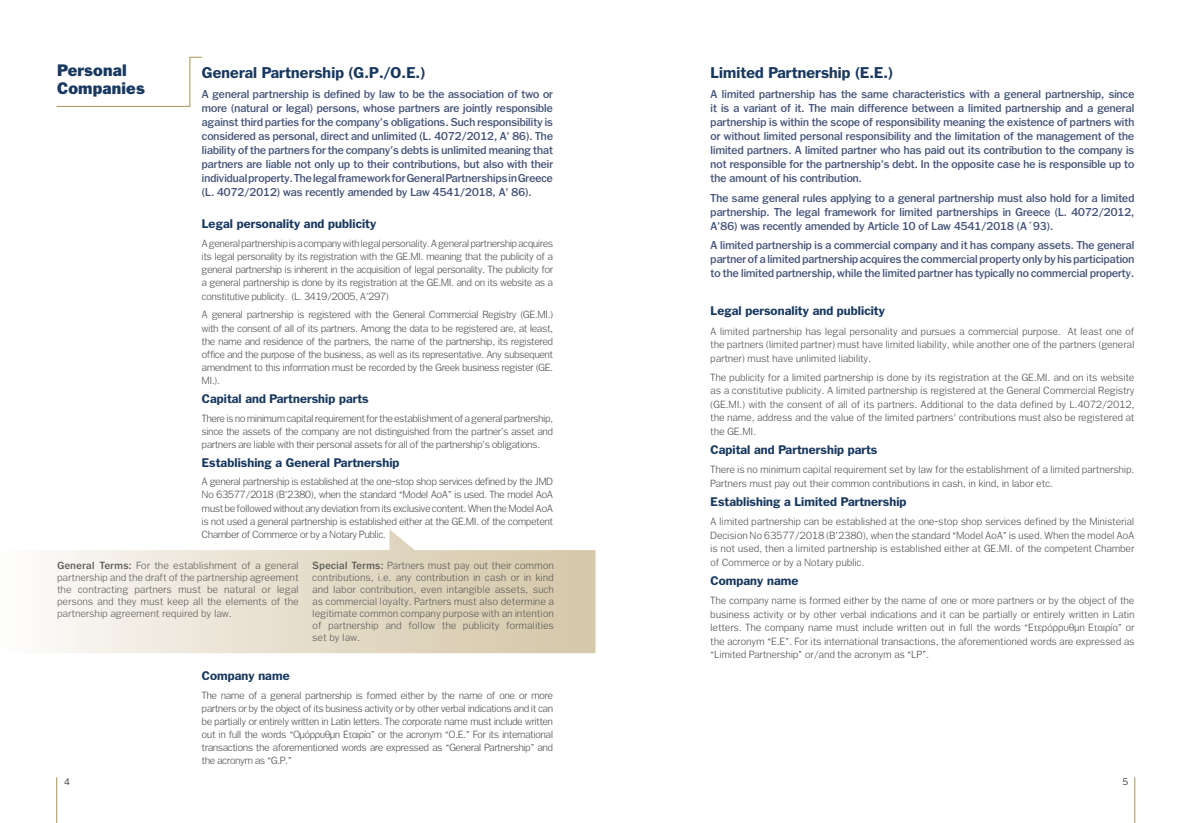
<style>
.page{position:relative;width:1191px;height:823px;background:#fff}
.page>*{position:absolute;margin:0;border:0;box-sizing:border-box;transform-origin:0 0}
.t1{font:900 16px/18px "PF Franklin Gothic";letter-spacing:.01em;color:#18385f}
.t2{font:700 15px "PF Franklin Gothic";letter-spacing:.01em;color:#18385f}
.t3{font:700 12px "PF Franklin Gothic";letter-spacing:.01em;color:#18385f}
.t4{font:11px/14px "PF Franklin Gothic Med";letter-spacing:.01em;color:#435277;text-align:justify}
.t5{font:300 10px/13.1px "PF Franklin Gothic";letter-spacing:.04em;color:#4a4a49;text-align:justify}
.t6{font:300 10px/12px "PF Franklin Gothic";letter-spacing:.05em;color:#575756;text-align:justify}
.t7{font:300 9px "PF Franklin Gothic";color:#000}
.s1{font-family:"PF Franklin Gothic Med";font-weight:400}
</style>
<div class="page">
<svg style="left:51px;top:529px;width:544px;height:123px"></svg>
<hr style="left:56px;top:776px;width:1px;height:46px;background:#ac9256">
<hr style="left:1134px;top:776px;width:1px;height:46px;background:#ac9256">
<svg style="left:56px;top:56px;width:146px;height:51px"></svg>
<h1 class="t1" style="left:57px;top:61px;width:89px">Personal<br>Companies</h1>
<h2 class="t2" style="left:710px;top:64px;width:184px">Limited Partnership (E.E.)</h2>
<h2 class="t2" style="left:202px;top:64px;width:225px">General Partnership (G.P./O.E.)</h2>
<p class="t4" style="left:202px;top:87px;width:352px">A general partnership is defined by law to be the association of two or more (natural or legal) persons, whose partners are jointly responsible against third parties for the company’s obligations. Such responsibility is considered as personal, direct and unlimited (L. 4072/2012, A’ 86). The liability of the partners for the company’s debts is unlimited meaning that partners are liable not only up to their contributions, but also with their individual property. The legal framework for General Partnerships in Greece (L. 4072/2012) was recently amended by Law 4541/2018, A’ 86).</p>
<p class="t3" style="left:202px;top:217px;width:176px">Legal personality and publicity</p>
<p class="t5" style="left:202px;top:237px;width:352px">A general partnership is a company with legal personality. A general partnership acquires its legal personality by its registration with the GE.MI. meaning that the publicity of a general partnership is inherent in the acquisition of legal personality. The publicity for a general partnership is done by its registration at the GE.MI. and on its website as a constitutive publicity. (L. 3419/2005, A’297)</p>
<p class="t5" style="left:202px;top:308px;width:352px">A general partnership is registered with the General Commercial Registry (GE.MI.) with the consent of all of its partners. Among the data to be registered are, at least, the name and residence of the partners, the name of the partnership, its registered office and the purpose of the business, as well as its representative. Any subsequent amendment to this information must be recorded by the Greek business register (GE.<br>MI.).</p>
<p class="t3" style="left:202px;top:391px;width:168px">Capital and Partnership parts</p>
<p class="t5" style="left:202px;top:411px;width:352px">There is no minimum capital requirement for the establishment of a general partnership, since the assets of the company are not distinguished from the partner’s asset and partners are liable with their personal assets for all of the partnership’s obligations.</p>
<p class="t3" style="left:202px;top:455px;width:199px">Establishing a General Partnership</p>
<p class="t5" style="left:202px;top:475px;width:352px">A general partnership is established at the one-stop shop services defined by the JMD No 63577/2018 (B’2380), when the standard “Model AoA” is used. The model AoA must be followed without any deviation from its exclusive content. When the Model AoA is not used a general partnership is established either at the GE.MI. of the competent Chamber of Commerce or by a Notary Public.</p>
<p class="t4" style="left:710px;top:87px;width:425px">A limited partnership has the same characteristics with a general partnership, since it is a variant of it. The main difference between a limited partnership and a general partnership is within the scope of responsibility meaning the existence of partners with or without limited personal responsibility and the limitation of the management of the limited partners. A limited partner who has paid out its contribution to the company is not responsible for the partnership’s debt. In the opposite case he is responsible up to the amount of his contribution.</p>
<p class="t4" style="left:710px;top:190px;width:425px">The same general rules applying to a general partnership must also hold for a limited partnership. The legal framework for limited partnerships in Greece (L. 4072/2012, A’86) was recently amended by Article 10 of Law 4541/2018 (Α΄93).</p>
<p class="t4" style="left:710px;top:238px;width:425px">A limited partnership is a commercial company and it has company assets. The general partner of a limited partnership acquires the commercial property only by his participation to the limited partnership, while the limited partner has typically no commercial property.</p>
<p class="t3" style="left:710px;top:304px;width:176px">Legal personality and publicity</p>
<p class="t5" style="left:710px;top:324px;width:425px;line-height:13.5px">A limited partnership has legal personality and pursues a commercial purpose. At least one of the partners (limited partner) must have limited liability, while another one of the partners (general partner) must have unlimited liability.</p>
<p class="t5" style="left:710px;top:370px;width:425px;line-height:13.5px">The publicity for a limited partnership is done by its registration at the GE.MI. and on its website as a constitutive publicity. A limited partnership is registered at the General Commercial Registry (GE.MI.) with the consent of all of its partners. Additional to the data defined by L.4072/2012, the name, address and the value of the limited partners’ contributions must also be registered at the GE.MI.</p>
<p class="t3" style="left:710px;top:442px;width:168px">Capital and Partnership parts</p>
<p class="t5" style="left:710px;top:462px;width:425px;line-height:13.5px">There is no minimum capital requirement set by law for the establishment of a limited partnership.<br>Partners must pay out their common contributions in cash, in kind, in labor etc.</p>
<p class="t3" style="left:710px;top:494px;width:197px">Establishing a Limited Partnership</p>
<p class="t5" style="left:710px;top:514px;width:425px;line-height:13.5px">A limited partnership can be established at the one-stop shop services defined by the Ministerial Decision No 63577/2018 (B’2380), when the standard “Model AoA” is used. When the model AoA is not used, then a limited partnership is established either at GE.MI. of the competent Chamber of Commerce or by a Notary public.</p>
<p class="t3" style="left:710px;top:573px;width:89px">Company name</p>
<p class="t5" style="left:710px;top:593px;width:425px;line-height:13.5px">The company name is formed either by the name of one or more partners or by the object of the business activity or by other verbal indications and it can be partially or entirely written in Latin letters. The company name must include written out in full the words “Ετερόρρυθμη Εταιρία” or the acronym “Ε.Ε”. For its international transactions, the aforementioned words are expressed as “Limited Partnership” or/and the acronym as “LP”.</p>
<p class="t6" style="left:57px;top:559px;width:242px"><span class="s1">General Terms:</span> For the establishment of a general partnership and the draft of the partnership agreement the contracting partners must be natural or legal persons and they must keep all the elements of the partnership agreement required by law.</p>
<p class="t6" style="left:313px;top:559px;width:242px"><span class="s1">Special Terms:</span> Partners must pay out their common contributions, i.e. any contribution in cash or in kind and labor contribution, even intangible assets, such as commercial loyalty. Partners must also determine a legitimate common company purpose with an intention of partnership and follow the publicity formalities set by law.</p>
<p class="t3" style="left:202px;top:668px;width:89px">Company name</p>
<p class="t5" style="left:202px;top:688px;width:352px">The name of a general partnership is formed either by the name of one or more partners or by the object of its business activity or by other verbal indications and it can be partially or entirely written in Latin letters. The corporate name must include written out in full the words “Ομόρρυθμη Εταιρία” or the acronym “Ο.Ε.” For its international transactions the aforementioned words are expressed as “General Partnership” and the acronym as “G.P.”</p>
<p class="t7" style="left:64px;top:775px;width:7px">4</p>
<p class="t7" style="left:1122px;top:775px;width:7px">5</p>
</div>
